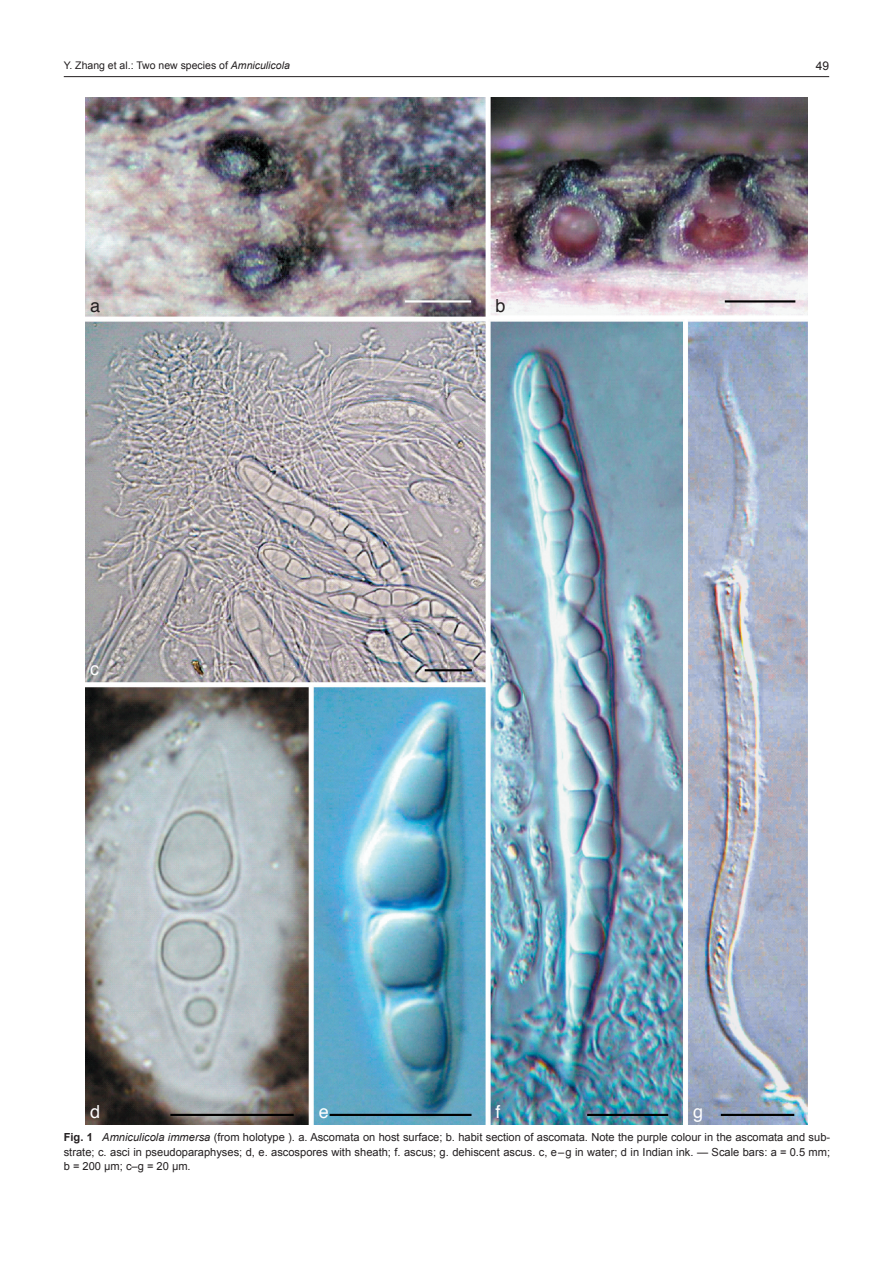
<style>
.page{position:relative;width:893px;height:1263px;background:#fff}
.page>*{position:absolute;margin:0;border:0;box-sizing:border-box;transform-origin:0 0}
.t1{font:18px "Helvetica";color:#fff}
.t2{font:18px "Helvetica";color:#231f20}
.t3{font:12px "Arial";color:#231f20}
.t4{font:11.1px/14.4px "Arial";color:#231f20;text-align:justify}
.t5{font:10.5px "Arial";color:#231f20}
.s1{font-style:italic}
.s2{font-weight:700}
</style>
<div class="page">
<hr style="left:64px;top:76px;width:765px;height:1px;background:#231f20">
<img style="left:85px;top:98px;width:723px;height:1026px">
<p class="t5" style="left:64px;top:59px;width:228px">Y. Zhang et al.: Two new species of <span class="s1">Amniculicola</span></p>
<p class="t3" style="left:816px;top:59px;width:15px">49</p>
<h1 class="t2" style="left:90px;top:291px;width:12px">a</h1>
<h1 class="t1" style="left:90px;top:653px;width:10px">c</h1>
<h1 class="t1" style="left:90px;top:1097px;width:12px">d</h1>
<h1 class="t2" style="left:495px;top:291px;width:12px">b</h1>
<h1 class="t1" style="left:319px;top:1097px;width:12px">e</h1>
<h1 class="t1" style="left:495px;top:1097px;width:7px">f</h1>
<h1 class="t1" style="left:693px;top:1097px;width:12px">g</h1>
<p class="t4" style="left:64px;top:1130px;width:768px"><span class="s2">Fig. 1</span> <span class="s1">Amniculicola immersa</span> (from holotype ). a. Ascomata on host surface; b. habit section of ascomata. Note the purple colour in the ascomata and sub&shy;strate; c. asci in pseudoparaphyses; d, e. ascospores with sheath; f. ascus; g. dehiscent ascus. c, e–g in water; d in Indian ink. — Scale bars: a = 0.5 mm; b = 200 µm; c–g = 20 µm.</p>
</div>
